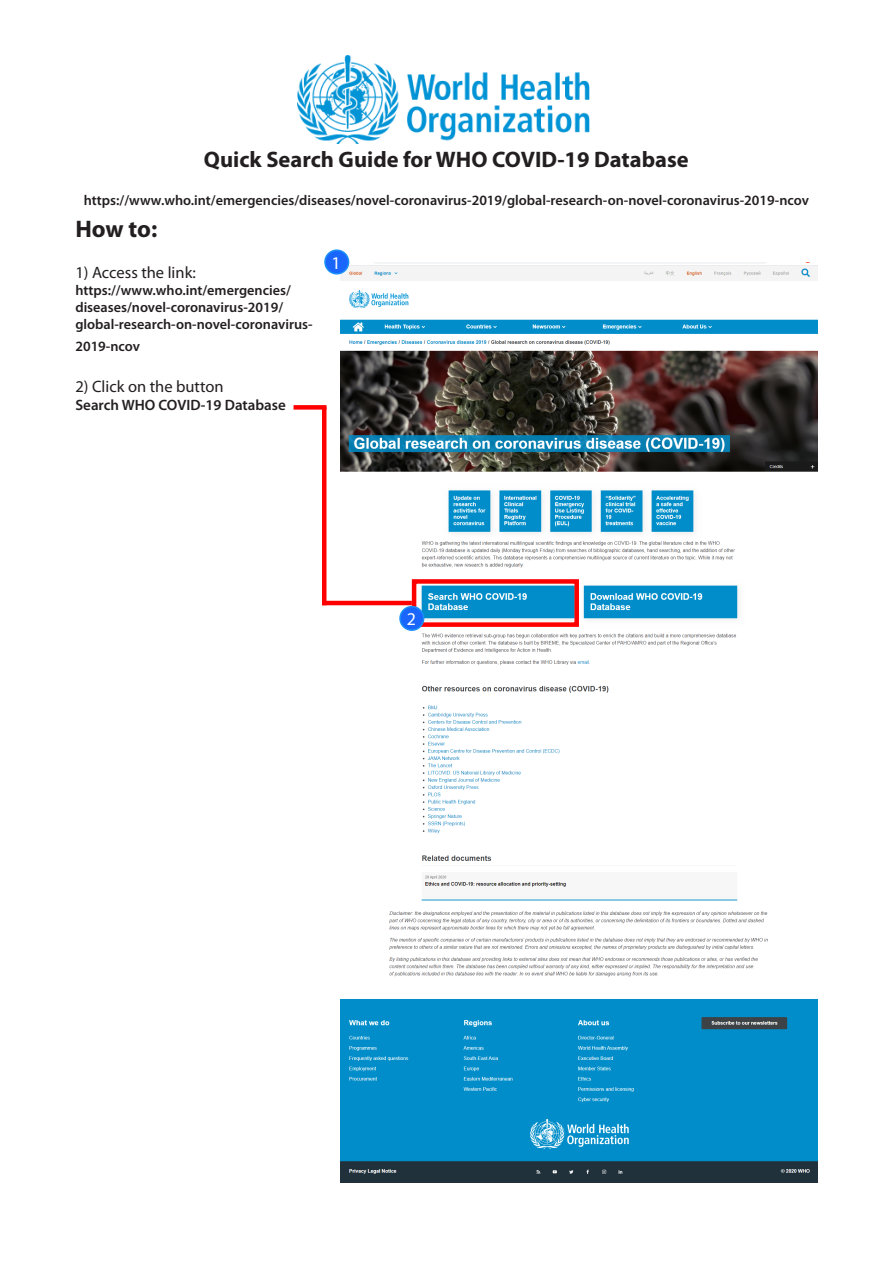
<style>
.page{position:relative;width:893px;height:1263px;background:#fff}
.page>*{position:absolute;margin:0;border:0;box-sizing:border-box;transform-origin:0 0}
.t1{font:700 24px "Myriad Pro";color:#231f20}
.t2{font:700 22.5px "Myriad Pro";color:#231f20}
.t3{font:18px "Myriad Pro";color:#fff}
.t4{font:16.5px "Myriad Pro";color:#231f20}
.t5{font:600 15px "Myriad Pro";color:#231f20}
.t6{font:600 14.25px/17.1px "Myriad Pro";color:#231f20}
</style>
<div class="page">
<img style="left:297px;top:55px;width:293px;height:89px">
<img style="left:340px;top:262px;width:478px;height:921px">
<div style="left:412px;top:579px;width:167px;height:48px;border:4px solid #f00"></div>
<hr style="left:322px;top:601px;width:90px;height:4px;background:#f00">
<div style="left:294px;top:405px;width:32px;height:5px;background:#f00"></div>
<hr style="left:322px;top:407px;width:4px;height:198px;background:#f00">
<div style="left:400px;top:607px;width:24px;height:23px;background:#1a66fc;border-radius:50%"></div>
<div style="left:399px;top:606px;width:25px;height:25px;border:2px solid #1a90f7;border-radius:50%"></div>
<div style="left:325px;top:250px;width:24px;height:24px;background:#1a66fc;border-radius:50%"></div>
<div style="left:324px;top:249px;width:25px;height:26px;border:2px solid #1a90f7;border-radius:50%"></div>
<p class="t2" style="left:204px;top:144px;width:486px">Quick Search Guide for WHO COVID-19 Database</p>
<p class="t6" style="left:84px;top:192px;width:727px">https://www.who.int/emergencies/diseases/novel-coronavirus-2019/global-research-on-novel-coronavirus-2019-ncov</p>
<p class="t1" style="left:75px;top:213px;width:83px">How to:</p>
<p class="t4" style="left:75px;top:262px;width:122px">1) Access the link:</p>
<p class="t6" style="left:75px;top:282px;width:239px">https://www.who.int/emergencies/ diseases/novel-coronavirus-2019/ global-research-on-novel-coronavirus-</p>
<p class="t6" style="left:75px;top:337px;width:66px">2019-ncov</p>
<p class="t4" style="left:75px;top:377px;width:150px">2) Click on the button</p>
<p class="t5" style="left:75px;top:396px;width:212px">Search WHO COVID-19 Database</p>
<p class="t3" style="left:332px;top:252px;width:11px">1</p>
<p class="t3" style="left:407px;top:608px;width:11px">2</p>
</div>
